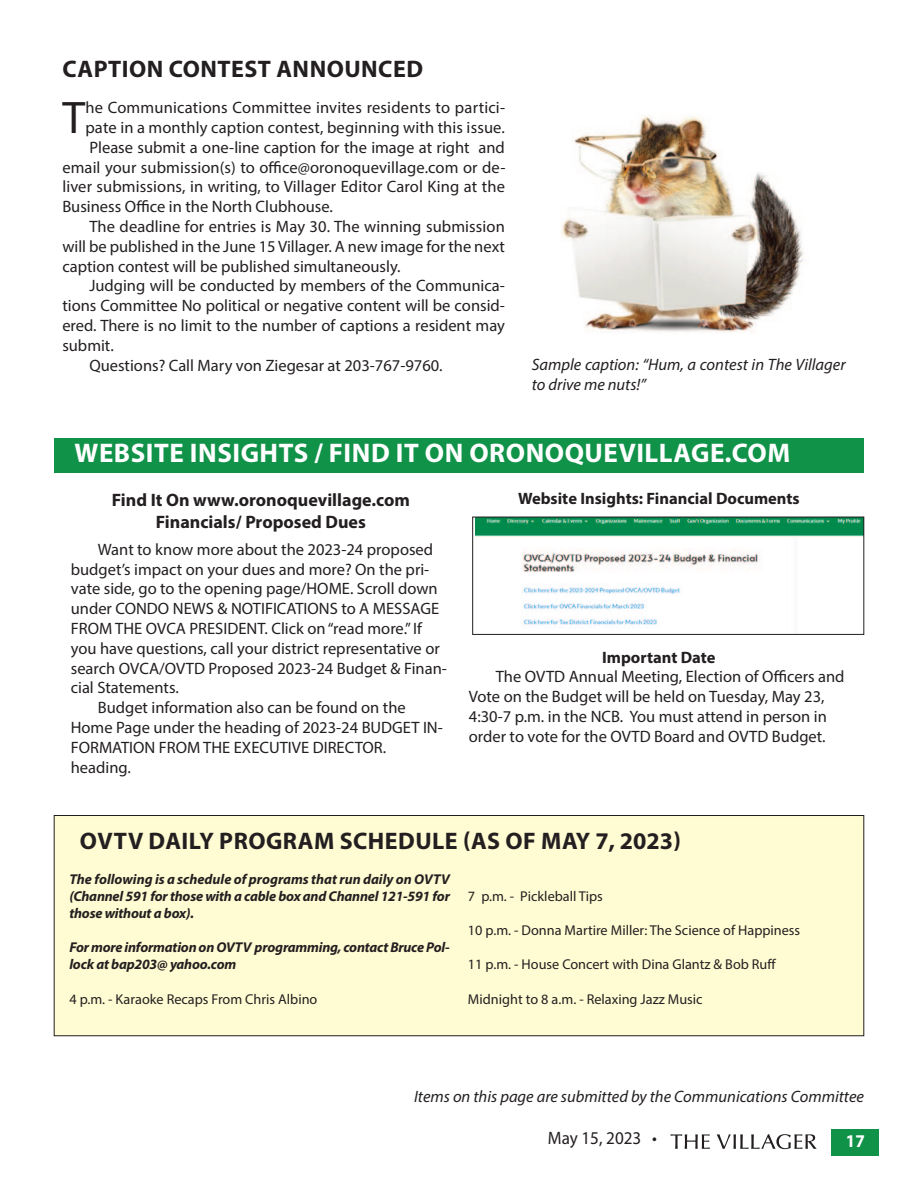
<style>
.page{position:relative;width:918px;height:1188px;background:#fff}
.page>*{position:absolute;margin:0;border:0;box-sizing:border-box;transform-origin:0 0}
.t1{font:45.9px "Myriad Pro";color:#231f20}
.t2{font:700 27px "Myriad Pro";letter-spacing:.02em;color:#fff}
.t3{font:700 24px "Myriad Pro";letter-spacing:.02em;color:#231f20}
.t4{font:700 18px/21.6px "Myriad Pro";color:#231f20;text-align:center}
.t5{font:18px "Myriad Pro";color:#231f20;scale:.95 1}
.t6{font:700 18px "Myriad Pro";color:#fff;scale:.95 1}
.t7{font:16.5px/19.8px "Myriad Pro";color:#231f20}
.t8{font:italic 16.5px/19.8px "Myriad Pro";color:#231f20}
.t9{font:700 16.5px "Myriad Pro";color:#231f20}
.t10{font:italic 700 14.25px/17.1px "Myriad Pro";letter-spacing:-.015em;color:#231f20;text-align:justify}
.t11{font:14.25px "Myriad Pro";color:#231f20}
</style>
<div class="page">
<div style="left:832px;top:1129px;width:47px;height:27px;background:#109248"></div>
<svg style="left:671px;top:1134px;width:146px;height:15px"></svg>
<div style="left:54px;top:438px;width:810px;height:34px;background:#109248"></div>
<img style="left:475px;top:519px;width:387px;height:106px">
<div style="left:472px;top:517px;width:392px;height:118px;border:1px solid #231f20"></div>
<div style="left:54px;top:816px;width:810px;height:220px;background:#fffbd2"></div>
<div style="left:54px;top:815px;width:810px;height:221px;border:1px solid #231f20"></div>
<img style="left:561px;top:116px;width:243px;height:217px">
<p class="t3" style="left:63px;top:60px;width:362px">CAPTION CONTEST ANNOUNCED</p>
<p class="t1" style="left:62px;top:100px;width:24px">T</p>
<p class="t7" style="left:85px;top:99px;width:421px">he Communications Committee invites residents to partici&shy;pate in a monthly caption contest, beginning with this issue.</p>
<p class="t7" style="left:62px;top:139px;width:445px;text-align:justify;text-indent:27px">Please submit a one-line caption for the image at right and email your submission(s) to office@oronoquevillage.com or de&shy;liver submissions, in writing, to Villager Editor Carol King at the Business Office in the North Clubhouse.</p>
<p class="t7" style="left:62px;top:218px;width:444px;text-align:justify;text-indent:27px">The deadline for entries is May 30. The winning submission will be published in the June 15 Villager. A new image for the next caption contest will be published simultaneously.</p>
<p class="t7" style="left:62px;top:277px;width:444px;text-align:justify;text-indent:27px">Judging will be conducted by members of the Communica&shy;tions Committee No political or negative content will be consid&shy;ered. There is no limit to the number of captions a resident may submit.</p>
<p class="t7" style="left:89px;top:356px;width:355px">Questions? Call Mary von Ziegesar at 203-767-9760.</p>
<p class="t8" style="left:532px;top:356px;width:315px">Sample caption: “Hum, a contest in The Villager to drive me nuts!”</p>
<p class="t2" style="left:75px;top:443px;width:717px">WEBSITE INSIGHTS / FIND IT ON ORONOQUEVILLAGE.COM</p>
<p class="t4" style="left:112px;top:491px;width:300px">Find It On www.oronoquevillage.com<br>Financials/ Proposed Dues</p>
<p class="t7" style="left:71px;top:541px;width:378px;text-indent:27px">Want to know more about the 2023-24 proposed budget’s impact on your dues and more? On the pri&shy;vate side, go to the opening page/HOME. Scroll down under CONDO NEWS &amp; NOTIFICATIONS to A MESSAGE FROM THE OVCA PRESIDENT. Click on “read more.” If you have questions, call your district representative or search OVCA/OVTD Proposed 2023-24 Budget &amp; Finan&shy;cial Statements.</p>
<p class="t7" style="left:71px;top:699px;width:374px;text-indent:27px">Budget information also can be found on the<br>Home Page under the heading of 2023-24 BUDGET IN-<br>FORMATION FROM THE EXECUTIVE DIRECTOR.</p>
<p class="t7" style="left:71px;top:759px;width:62px">heading.</p>
<p class="t9" style="left:518px;top:492px;width:283px">Website Insights: Financial Documents</p>
<p class="t9" style="left:602px;top:651px;width:115px">Important Date</p>
<p class="t7" style="left:469px;top:668px;width:377px;text-indent:27px">The OVTD Annual Meeting, Election of Officers and Vote on the Budget will be held on Tuesday, May 23, 4:30-7 p.m. in the NCB. You must attend in person in order to vote for the OVTD Board and OVTD Budget.</p>
<p class="t3" style="left:80px;top:832px;width:603px">OVTV DAILY PROGRAM SCHEDULE (AS OF MAY 7, 2023)</p>
<p class="t10" style="left:69px;top:872px;width:382px">The following is a schedule of programs that run daily on OVTV (Channel 591 for those with a cable box and Channel 121-591 for those without a box).</p>
<p class="t10" style="left:69px;top:940px;width:382px">For more information on OVTV programming, contact Bruce Pol&shy;lock at bap203@ yahoo.com</p>
<p class="t11" style="left:69px;top:994px;width:250px">4 p.m. - Karaoke Recaps From Chris Albino</p>
<p class="t11" style="left:468px;top:891px;width:136px">7 p.m. - Pickleball Tips</p>
<p class="t11" style="left:468px;top:925px;width:334px">10 p.m. - Donna Martire Miller: The Science of Happiness</p>
<p class="t11" style="left:468px;top:959px;width:309px">11 p.m. - House Concert with Dina Glantz &amp; Bob Ruff</p>
<p class="t11" style="left:468px;top:994px;width:236px">Midnight to 8 a.m. - Relaxing Jazz Music</p>
<p class="t8" style="left:414px;top:1088px;width:452px">Items on this page are submitted by the Communications Committee</p>
<p class="t5" style="left:548px;top:1131px;width:116px">May 15, 2023 •</p>
<p class="t6" style="left:846px;top:1134px;width:21px">17</p>
</div>
